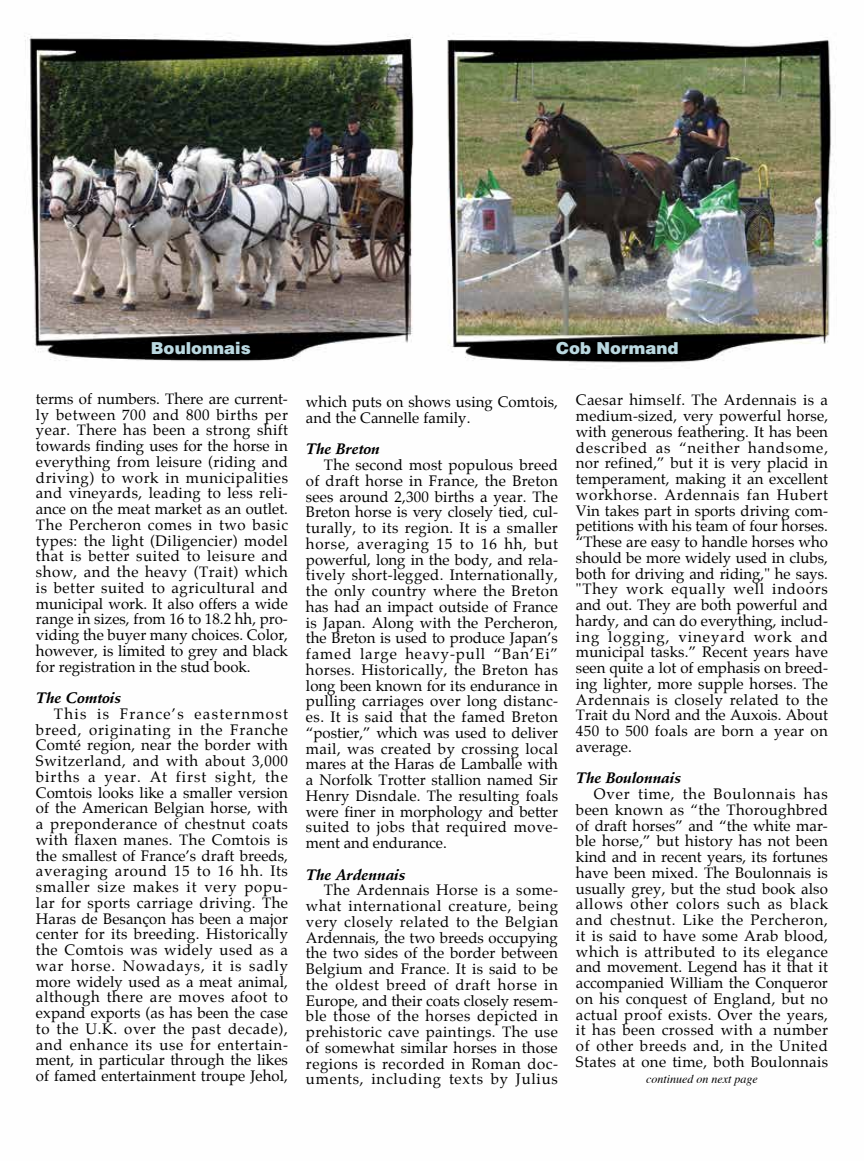
<style>
.page{position:relative;width:864px;height:1161px;background:#fff}
.page>*{position:absolute;margin:0;border:0;box-sizing:border-box;transform-origin:0 0}
.t1{font:900 16.5px "Helvetica";color:#bad8e0}
.t2{font:15px/15.8px "Palatino";letter-spacing:.005em;color:#000;text-align:justify}
.t3{font:italic 700 15px "Stempel Schneidler";color:#000}
.t4{font:italic 12px "Times";color:#000}
</style>
<div class="page">
<img style="left:24px;top:33px;width:809px;height:330px">
<p class="t1" style="left:151px;top:337px;width:101px">Boulonnais</p>
<p class="t1" style="left:556px;top:337px;width:124px">Cob Normand</p>
<p class="t2" style="left:36px;top:391px;width:254px">terms of numbers. There are current&shy;ly between 700 and 800 births per year. There has been a strong shift towards finding uses for the horse in everything from leisure (riding and driving) to work in municipalities and vineyards, leading to less reli&shy;ance on the meat market as an outlet.<br>The Percheron comes in two basic types: the light (Diligencier) model that is better suited to leisure and show, and the heavy (Trait) which is better suited to agricultural and municipal work. It also offers a wide range in sizes, from 16 to 18.2 hh, pro&shy;viding the buyer many choices. Color, however, is limited to grey and black for registration in the stud book.</p>
<p class="t3" style="left:36px;top:689px;width:87px">The Comtois</p>
<p class="t2" style="left:36px;top:706px;width:254px;text-indent:18px">This is France’s easternmost breed, originating in the Franche Comté region, near the border with Switzerland, and with about 3,000 births a year. At first sight, the Comtois looks like a smaller version of the American Belgian horse, with a preponderance of chestnut coats with flaxen manes. The Comtois is the smallest of France’s draft breeds, averaging around 15 to 16 hh. Its smaller size makes it very popu&shy;lar for sports carriage driving. The Haras de Besançon has been a major center for its breeding. Historically the Comtois was widely used as a war horse. Nowadays, it is sadly more widely used as a meat animal, although there are moves afoot to expand exports (as has been the case to the U.K. over the past decade), and enhance its use for entertain&shy;ment, in particular through the likes of famed entertainment troupe Jehol,</p>
<p class="t2" style="left:306px;top:394px;width:254px">which puts on shows using Comtois, and the Cannelle family.</p>
<p class="t3" style="left:306px;top:440px;width:75px">The Breton</p>
<p class="t2" style="left:306px;top:457px;width:254px;text-indent:18px">The second most populous breed of draft horse in France, the Breton sees around 2,300 births a year. The Breton horse is very closely tied, cul&shy;turally, to its region. It is a smaller horse, averaging 15 to 16 hh, but powerful, long in the body, and rela&shy;tively short-legged. Internationally, the only country where the Breton has had an impact outside of France is Japan. Along with the Percheron, the Breton is used to produce Japan’s famed large heavy-pull “Ban’Ei” horses. Historically, the Breton has long been known for its endurance in pulling carriages over long distanc&shy;es. It is said that the famed Breton “postier,” which was used to deliver mail, was created by crossing local mares at the Haras de Lamballe with a Norfolk Trotter stallion named Sir Henry Disndale. The resulting foals were finer in morphology and better suited to jobs that required move&shy;ment and endurance.</p>
<p class="t3" style="left:306px;top:865px;width:101px">The Ardennais</p>
<p class="t2" style="left:306px;top:883px;width:254px;text-indent:18px">The Ardennais Horse is a some&shy;what international creature, being very closely related to the Belgian Ardennais, the two breeds occupying the two sides of the border between Belgium and France. It is said to be the oldest breed of draft horse in Europe, and their coats closely resem&shy;ble those of the horses depicted in prehistoric cave paintings. The use of somewhat similar horses in those regions is recorded in Roman doc&shy;uments, including texts by Julius</p>
<p class="t2" style="left:576px;top:393px;width:254px">Caesar himself. The Ardennais is a medium-sized, very powerful horse, with generous feathering. It has been described as “neither handsome, nor refined,” but it is very placid in temperament, making it an excellent workhorse. Ardennais fan Hubert Vin takes part in sports driving com&shy;petitions with his team of four horses. “These are easy to handle horses who should be more widely used in clubs, both for driving and riding," he says. "They work equally well indoors and out. They are both powerful and hardy, and can do everything, includ&shy;ing logging, vineyard work and municipal tasks.” Recent years have seen quite a lot of emphasis on breed&shy;ing lighter, more supple horses. The Ardennais is closely related to the Trait du Nord and the Auxois. About 450 to 500 foals are born a year on average.</p>
<p class="t3" style="left:576px;top:769px;width:107px">The Boulonnais</p>
<p class="t2" style="left:576px;top:786px;width:254px;text-indent:18px">Over time, the Boulonnais has been known as “the Thoroughbred of draft horses” and “the white mar&shy;ble horse,” but history has not been kind and in recent years, its fortunes have been mixed. The Boulonnais is usually grey, but the stud book also allows other colors such as black and chestnut. Like the Percheron, it is said to have some Arab blood, which is attributed to its elegance and movement. Legend has it that it accompanied William the Conqueror on his conquest of England, but no actual proof exists. Over the years, it has been crossed with a number of other breeds and, in the United States at one time, both Boulonnais</p>
<p class="t4" style="left:646px;top:1069px;width:113px">continued on next page</p>
</div>
